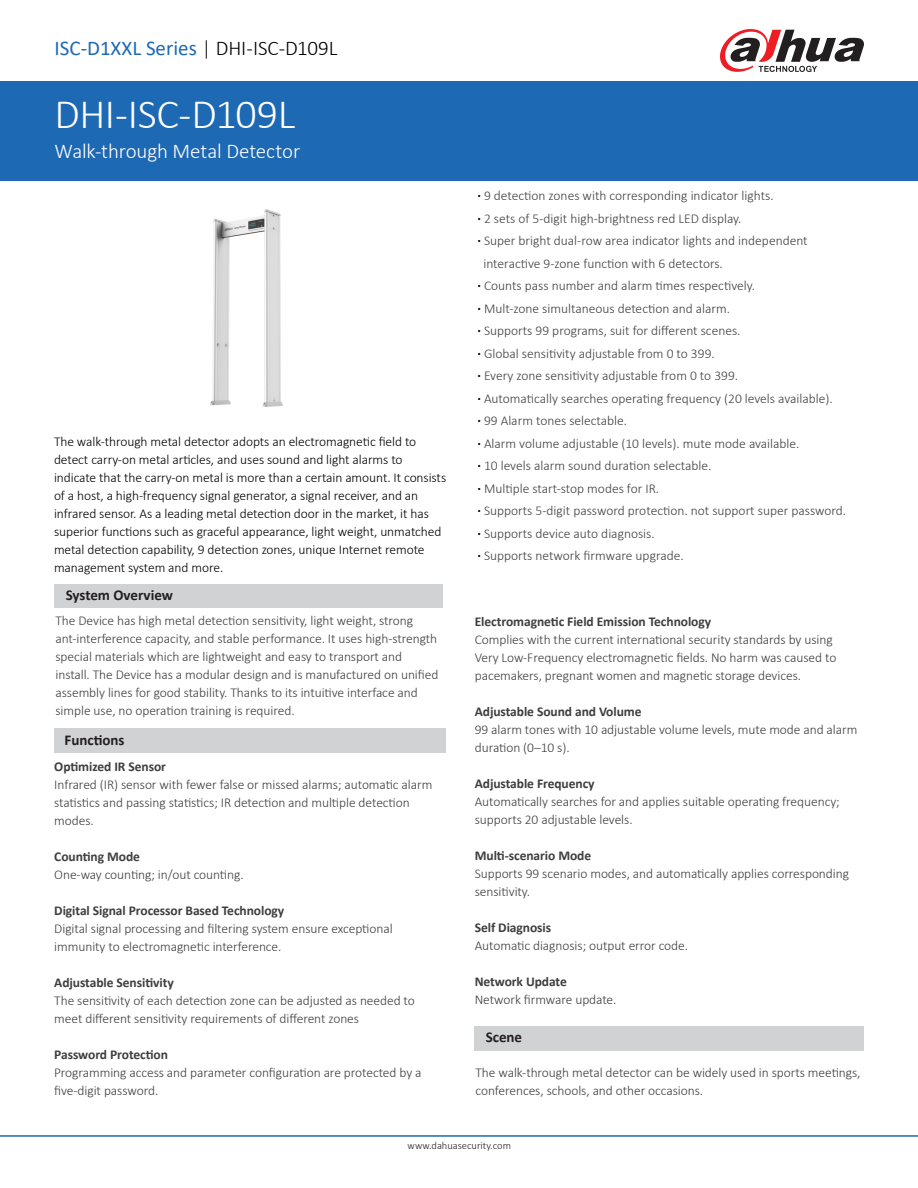
<style>
.page{position:relative;width:918px;height:1188px;background:#fff}
.page>*{position:absolute;margin:0;border:0;box-sizing:border-box;transform-origin:0 0}
.t1{font:300 42px "Calibri";letter-spacing:-.015em;color:#fff}
.t2{font:21px "Calibri";color:#1e69b4}
.t3{font:300 21px "Calibri";letter-spacing:-.01em;color:#fff}
.t4{font:700 15px "Calibri";color:#231f20}
.t5{font:300 13.5px/18px "Calibri";letter-spacing:-.005em;color:#3e3e3f}
.t6{font:300 13.5px "Calibri";color:#413f41}
.t7{font:300 13.5px/18px "Calibri";letter-spacing:-.005em;color:#000}
.t8{font:700 13.5px "Calibri";letter-spacing:-.005em;color:#3e3e3f}
.t9{font:300 10.5px "Calibri";color:#231f20}
.s1{font-weight:300;color:#1b1513}
.s2{font-weight:300;color:#000}
.s3{font-weight:700;color:#000}
</style>
<div class="page">
<div style="left:0;top:81px;width:918px;height:100px;background:#1e69b4"></div>
<img style="left:210px;top:209px;width:73px;height:198px">
<div style="left:55px;top:729px;width:391px;height:24px;background:#d1d2d4"></div>
<div style="left:475px;top:1026px;width:389px;height:24px;background:#d1d2d4"></div>
<hr style="left:0;top:1135px;width:918px;height:2px;background:#1e69b4">
<svg style="left:720px;top:29px;width:144px;height:43px"></svg>
<div style="left:54px;top:584px;width:389px;height:24px;background:#d1d2d4"></div>
<p class="t2" style="left:55px;top:34px;width:284px">ISC-D1XXL Series <span class="s1">|</span> <span class="s2">DHI-ISC-D109L</span></p>
<p class="t1" style="left:55px;top:88px;width:242px">DHI-ISC-D109L</p>
<p class="t3" style="left:55px;top:138px;width:247px">Walk-through Metal Detector</p>
<p class="t7" style="left:54px;top:433px;width:394px">The walk-through metal detector adopts an electromagnetic field to detect carry-on metal articles, and uses sound and light alarms to indicate that the carry-on metal is more than a certain amount. It consists of a host, a high-frequency signal generator, a signal receiver, and an infrared sensor. As a leading metal detection door in the market, it has superior functions such as graceful appearance, light weight, unmatched metal detection capability, 9 detection zones, unique Internet remote management system and more.</p>
<p class="t4" style="left:66px;top:585px;width:109px">System Overview</p>
<p class="t5" style="left:56px;top:611px;width:384px">The Device has high metal detection sensitivity, light weight, strong ant-interference capacity, and stable performance. It uses high-strength special materials which are lightweight and easy to transport and install. The Device has a modular design and is manufactured on unified assembly lines for good stability. Thanks to its intuitive interface and simple use, no operation training is required.</p>
<p class="t4" style="left:64px;top:729px;width:62px">Functions</p>
<p class="t8" style="left:54px;top:757px;width:113px">Optimized IR Sensor</p>
<p class="t5" style="left:54px;top:775px;width:380px">Infrared (IR) sensor with fewer false or missed alarms; automatic alarm statistics and passing statistics; IR detection and multiple detection modes.</p>
<p class="t8" style="left:54px;top:847px;width:87px">Counting Mode</p>
<p class="t5" style="left:54px;top:865px;width:191px">One-way counting; in/out counting.</p>
<p class="t8" style="left:54px;top:901px;width:232px">Digital Signal Processor Based Technology</p>
<p class="t5" style="left:54px;top:919px;width:340px">Digital signal processing and filtering system ensure exceptional immunity to electromagnetic interference.</p>
<p class="t8" style="left:54px;top:973px;width:121px">Adjustable Sensitivity</p>
<p class="t5" style="left:54px;top:991px;width:362px">The sensitivity of each detection zone can be adjusted as needed to meet different sensitivity requirements of different zones</p>
<p class="t8" style="left:54px;top:1045px;width:115px">Password Protection</p>
<p class="t5" style="left:54px;top:1063px;width:369px">Programming access and parameter configuration are protected by a five-digit password.</p>
<p class="t6" style="left:477px;top:188px;width:298px"><span class="s3">·</span> 9 detection zones with corresponding indicator lights.</p>
<p class="t6" style="left:477px;top:210px;width:266px"><span class="s3">·</span> 2 sets of 5-digit high-brightness red LED display.</p>
<p class="t6" style="left:477px;top:233px;width:332px"><span class="s3">·</span> Super bright dual-row area indicator lights and independent</p>
<p class="t6" style="left:483px;top:255px;width:241px">interactive 9-zone function with 6 detectors.</p>
<p class="t6" style="left:477px;top:278px;width:279px"><span class="s3">·</span> Counts pass number and alarm times respectively.</p>
<p class="t6" style="left:477px;top:300px;width:254px"><span class="s3">·</span> Mult-zone simultaneous detection and alarm.</p>
<p class="t6" style="left:477px;top:323px;width:265px"><span class="s3">·</span> Supports 99 programs, suit for different scenes.</p>
<p class="t6" style="left:477px;top:345px;width:239px"><span class="s3">·</span> Global sensitivity adjustable from 0 to 399.</p>
<p class="t6" style="left:477px;top:368px;width:262px"><span class="s3">·</span> Every zone sensitivity adjustable from 0 to 399.</p>
<p class="t6" style="left:477px;top:390px;width:357px"><span class="s3">·</span> Automatically searches operating frequency (20 levels available).</p>
<p class="t6" style="left:477px;top:413px;width:151px"><span class="s3">·</span> 99 Alarm tones selectable.</p>
<p class="t6" style="left:477px;top:435px;width:324px"><span class="s3">·</span> Alarm volume adjustable (10 levels). mute mode available.</p>
<p class="t6" style="left:477px;top:458px;width:236px"><span class="s3">·</span> 10 levels alarm sound duration selectable.</p>
<p class="t6" style="left:477px;top:480px;width:183px"><span class="s3">·</span> Multiple start-stop modes for IR.</p>
<p class="t6" style="left:477px;top:503px;width:370px"><span class="s3">·</span> Supports 5-digit password protection. not support super password.</p>
<p class="t6" style="left:477px;top:525px;width:179px"><span class="s3">·</span> Supports device auto diagnosis.</p>
<p class="t6" style="left:477px;top:548px;width:208px"><span class="s3">·</span> Supports network firmware upgrade.</p>
<p class="t8" style="left:475px;top:612px;width:238px">Electromagnetic Field Emission Technology</p>
<p class="t5" style="left:475px;top:630px;width:363px">Complies with the current international security standards by using<br>Very Low-Frequency electromagnetic fields. No harm was caused to pacemakers, pregnant women and magnetic storage devices.</p>
<p class="t8" style="left:475px;top:702px;width:168px">Adjustable Sound and Volume</p>
<p class="t5" style="left:475px;top:720px;width:384px">99 alarm tones with 10 adjustable volume levels, mute mode and alarm duration (0–10 s).</p>
<p class="t8" style="left:475px;top:774px;width:121px">Adjustable Frequency</p>
<p class="t5" style="left:475px;top:792px;width:367px">Automatically searches for and applies suitable operating frequency; supports 20 adjustable levels.</p>
<p class="t8" style="left:475px;top:846px;width:118px">Multi-scenario Mode</p>
<p class="t5" style="left:475px;top:864px;width:376px">Supports 99 scenario modes, and automatically applies corresponding sensitivity.</p>
<p class="t8" style="left:475px;top:918px;width:78px">Self Diagnosis</p>
<p class="t5" style="left:475px;top:936px;width:215px">Automatic diagnosis; output error code.</p>
<p class="t8" style="left:475px;top:972px;width:94px">Network Update</p>
<p class="t5" style="left:475px;top:990px;width:143px">Network firmware update.</p>
<p class="t4" style="left:486px;top:1026px;width:38px">Scene</p>
<p class="t5" style="left:476px;top:1063px;width:387px">The walk-through metal detector can be widely used in sports meetings, conferences, schools, and other occasions.</p>
<p class="t9" style="left:408px;top:1139px;width:105px">www.dahuasecurity.com</p>
</div>
